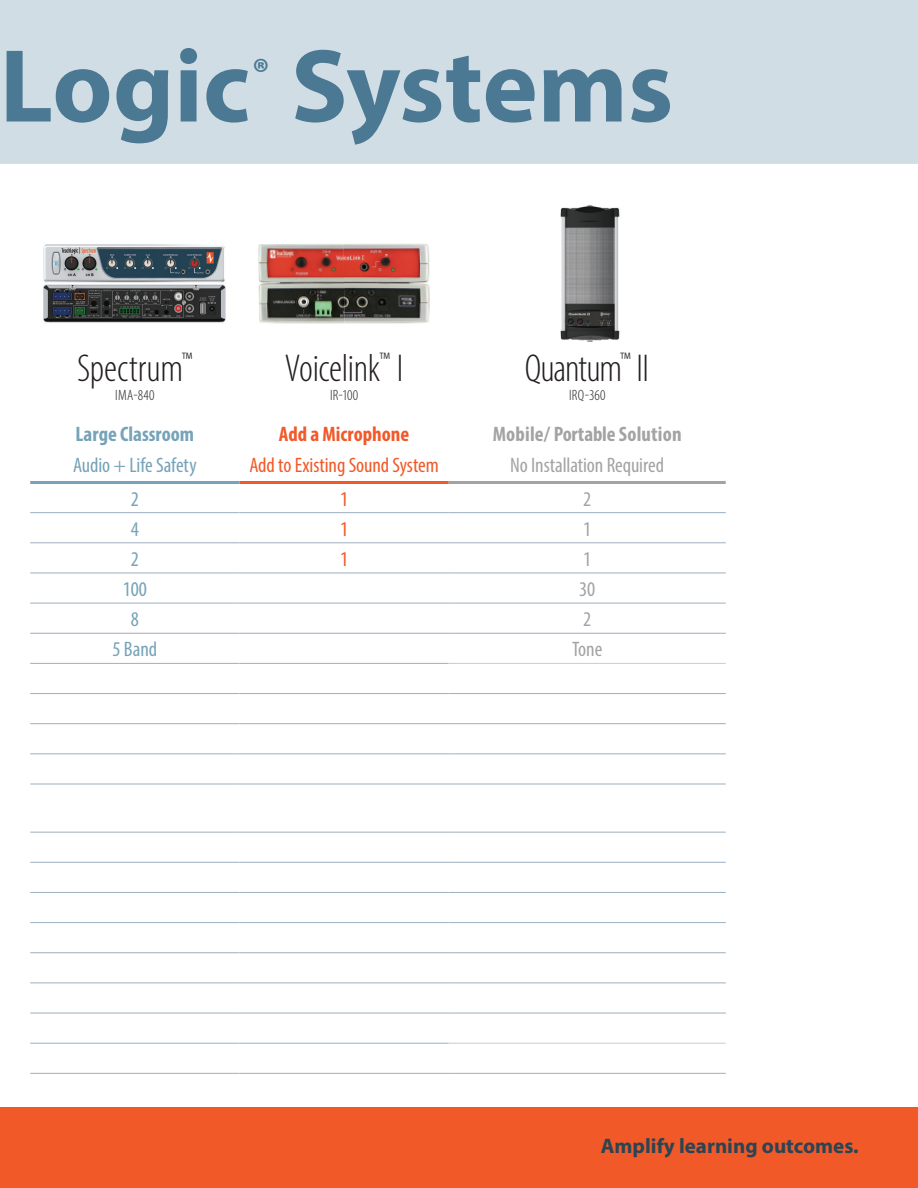
<style>
.page{position:relative;width:918px;height:1188px;background:#fff}
.page>*{position:absolute;margin:0;border:0;box-sizing:border-box;transform-origin:0 0}
.t1{font:700 104.7px "Myriad Pro";color:#4b7993}
.t2{font:300 condensed 39px "Myriad Pro";letter-spacing:-.01em;color:#231f20}
.t3{font:300 condensed 39px "Myriad Pro";letter-spacing:-.03em;color:#231f20}
.t4{font:700 38.25px "Myriad Pro";color:#4b7993}
.t5{font:condensed 21px "Myriad Pro";letter-spacing:-.005em;color:#a3a3a3}
.t6{font:condensed 21px "Myriad Pro";color:#76a3b8}
.t7{font:condensed 21px "Myriad Pro";letter-spacing:-.005em;color:#f15929}
.t8{font:700 21px "Myriad Pro";color:#2a4452}
.t9{font:700 condensed 21px "Myriad Pro";letter-spacing:.01em;color:#a3a3a3}
.t10{font:700 condensed 21px "Myriad Pro";color:#76a3b8}
.t11{font:700 condensed 21px "Myriad Pro";color:#f15929}
.t12{font:300 condensed 15px "Myriad Pro";letter-spacing:.02em;color:#231f20}
</style>
<div class="page">
<div style="left:0;top:0;width:918px;height:164px;background:#d0dde5"></div>
<div style="left:0;top:1107px;width:918px;height:81px;background:#f15929"></div>
<hr style="left:30px;top:512px;width:209px;height:1px;background:#9dafbf">
<hr style="left:239px;top:512px;width:210px;height:1px;background:#9dafbf">
<hr style="left:449px;top:512px;width:277px;height:1px;background:#9dafbf">
<hr style="left:30px;top:543px;width:209px;height:1px;background:#9dafbf">
<hr style="left:239px;top:543px;width:210px;height:1px;background:#9dafbf">
<hr style="left:449px;top:543px;width:277px;height:1px;background:#9dafbf">
<hr style="left:30px;top:573px;width:209px;height:1px;background:#9dafbf">
<hr style="left:239px;top:573px;width:210px;height:1px;background:#9dafbf">
<hr style="left:449px;top:573px;width:277px;height:1px;background:#9dafbf">
<hr style="left:30px;top:603px;width:209px;height:1px;background:#9dafbf">
<hr style="left:239px;top:603px;width:210px;height:1px;background:#9dafbf">
<hr style="left:449px;top:603px;width:277px;height:1px;background:#9dafbf">
<hr style="left:30px;top:633px;width:209px;height:1px;background:#9dafbf">
<hr style="left:239px;top:633px;width:210px;height:1px;background:#9dafbf">
<hr style="left:449px;top:633px;width:277px;height:1px;background:#9dafbf">
<hr style="left:30px;top:663px;width:209px;height:1px;background:#9dafbf">
<hr style="left:239px;top:663px;width:210px;height:1px;background:#9dafbf">
<hr style="left:30px;top:693px;width:209px;height:1px;background:#9dafbf">
<hr style="left:239px;top:693px;width:210px;height:1px;background:#9dafbf">
<hr style="left:449px;top:693px;width:277px;height:1px;background:#9dafbf">
<hr style="left:30px;top:723px;width:209px;height:1px;background:#9dafbf">
<hr style="left:239px;top:723px;width:210px;height:1px;background:#9dafbf">
<hr style="left:449px;top:723px;width:277px;height:1px;background:#9dafbf">
<hr style="left:30px;top:754px;width:209px;height:1px;background:#9dafbf">
<hr style="left:239px;top:754px;width:210px;height:1px;background:#9dafbf">
<hr style="left:449px;top:754px;width:277px;height:1px;background:#9dafbf">
<hr style="left:30px;top:784px;width:209px;height:1px;background:#9dafbf">
<hr style="left:239px;top:784px;width:210px;height:1px;background:#9dafbf">
<hr style="left:449px;top:784px;width:277px;height:1px;background:#9dafbf">
<hr style="left:30px;top:832px;width:209px;height:1px;background:#9dafbf">
<hr style="left:239px;top:832px;width:210px;height:1px;background:#9dafbf">
<hr style="left:449px;top:832px;width:277px;height:1px;background:#9dafbf">
<hr style="left:30px;top:862px;width:209px;height:1px;background:#9dafbf">
<hr style="left:239px;top:862px;width:210px;height:1px;background:#9dafbf">
<hr style="left:449px;top:862px;width:277px;height:1px;background:#9dafbf">
<hr style="left:30px;top:892px;width:209px;height:1px;background:#9dafbf">
<hr style="left:239px;top:892px;width:210px;height:1px;background:#9dafbf">
<hr style="left:449px;top:892px;width:277px;height:1px;background:#9dafbf">
<hr style="left:30px;top:922px;width:209px;height:1px;background:#9dafbf">
<hr style="left:239px;top:922px;width:210px;height:1px;background:#9dafbf">
<hr style="left:449px;top:922px;width:277px;height:1px;background:#9dafbf">
<hr style="left:30px;top:952px;width:209px;height:1px;background:#9dafbf">
<hr style="left:239px;top:952px;width:210px;height:1px;background:#9dafbf">
<hr style="left:449px;top:952px;width:277px;height:1px;background:#9dafbf">
<hr style="left:30px;top:983px;width:209px;height:1px;background:#9dafbf">
<hr style="left:239px;top:983px;width:210px;height:1px;background:#9dafbf">
<hr style="left:449px;top:983px;width:277px;height:1px;background:#9dafbf">
<hr style="left:30px;top:1013px;width:209px;height:1px;background:#9dafbf">
<hr style="left:239px;top:1013px;width:210px;height:1px;background:#9dafbf">
<hr style="left:449px;top:1013px;width:277px;height:1px;background:#9dafbf">
<hr style="left:30px;top:1043px;width:209px;height:1px;background:#9dafbf">
<hr style="left:239px;top:1043px;width:210px;height:1px;background:#9dafbf">
<hr style="left:30px;top:1073px;width:209px;height:1px;background:#9dafbf">
<hr style="left:239px;top:1073px;width:210px;height:1px;background:#9dafbf">
<hr style="left:449px;top:1073px;width:277px;height:1px;background:#9dafbf">
<hr style="left:30px;top:481px;width:209px;height:3px;background:#76a3b8">
<hr style="left:239px;top:481px;width:210px;height:3px;background:#f15929">
<hr style="left:449px;top:481px;width:277px;height:3px;background:#a3a3a3">
<hr style="left:449px;top:663px;width:277px;height:1px;background:#cecbc9">
<hr style="left:449px;top:1043px;width:277px;height:1px;background:#cecbc9">
<img style="left:43px;top:244px;width:183px;height:79px">
<img style="left:258px;top:244px;width:172px;height:80px">
<img style="left:560px;top:205px;width:60px;height:137px">
<h1 class="t1" style="left:0;top:18px;width:675px">Logic Systems</h1>
<h3 class="t4" style="left:252px;top:47px;width:19px">®</h3>
<h2 class="t2" style="left:77px;top:345px;width:117px">Spectrum<sup>™</sup></h2>
<p class="t12" style="left:115px;top:387px;width:41px">IMA-840</p>
<h2 class="t2" style="left:285px;top:345px;width:120px">Voicelink<sup>™</sup> I</h2>
<p class="t12" style="left:330px;top:387px;width:30px">IR-100</p>
<h2 class="t3" style="left:525px;top:345px;width:126px">Quantum<sup>™</sup> II</h2>
<p class="t12" style="left:569px;top:387px;width:38px">IRQ-360</p>
<p class="t10" style="left:75px;top:421px;width:120px">Large Classroom</p>
<p class="t11" style="left:279px;top:421px;width:132px">Add a Microphone</p>
<p class="t9" style="left:493px;top:421px;width:190px">Mobile/ Portable Solution</p>
<p class="t6" style="left:73px;top:453px;width:125px">Audio + Life Safety</p>
<p class="t7" style="left:249px;top:453px;width:191px">Add to Existing Sound System</p>
<p class="t5" style="left:510px;top:453px;width:155px">No Installation Required</p>
<p class="t6" style="left:131px;top:486px;width:10px">2</p>
<p class="t7" style="left:340px;top:486px;width:10px">1</p>
<p class="t5" style="left:583px;top:486px;width:10px">2</p>
<p class="t6" style="left:131px;top:516px;width:10px">4</p>
<p class="t7" style="left:340px;top:516px;width:10px">1</p>
<p class="t5" style="left:583px;top:516px;width:10px">1</p>
<p class="t6" style="left:131px;top:546px;width:10px">2</p>
<p class="t7" style="left:340px;top:546px;width:10px">1</p>
<p class="t5" style="left:583px;top:546px;width:10px">1</p>
<p class="t6" style="left:123px;top:576px;width:26px">100</p>
<p class="t5" style="left:579px;top:576px;width:18px">30</p>
<p class="t6" style="left:131px;top:606px;width:10px">8</p>
<p class="t5" style="left:583px;top:606px;width:10px">2</p>
<p class="t6" style="left:112px;top:637px;width:46px">5 Band</p>
<p class="t5" style="left:572px;top:637px;width:32px">Tone</p>
<p class="t8" style="left:601px;top:1132px;width:259px">Amplify learning outcomes.</p>
</div>
